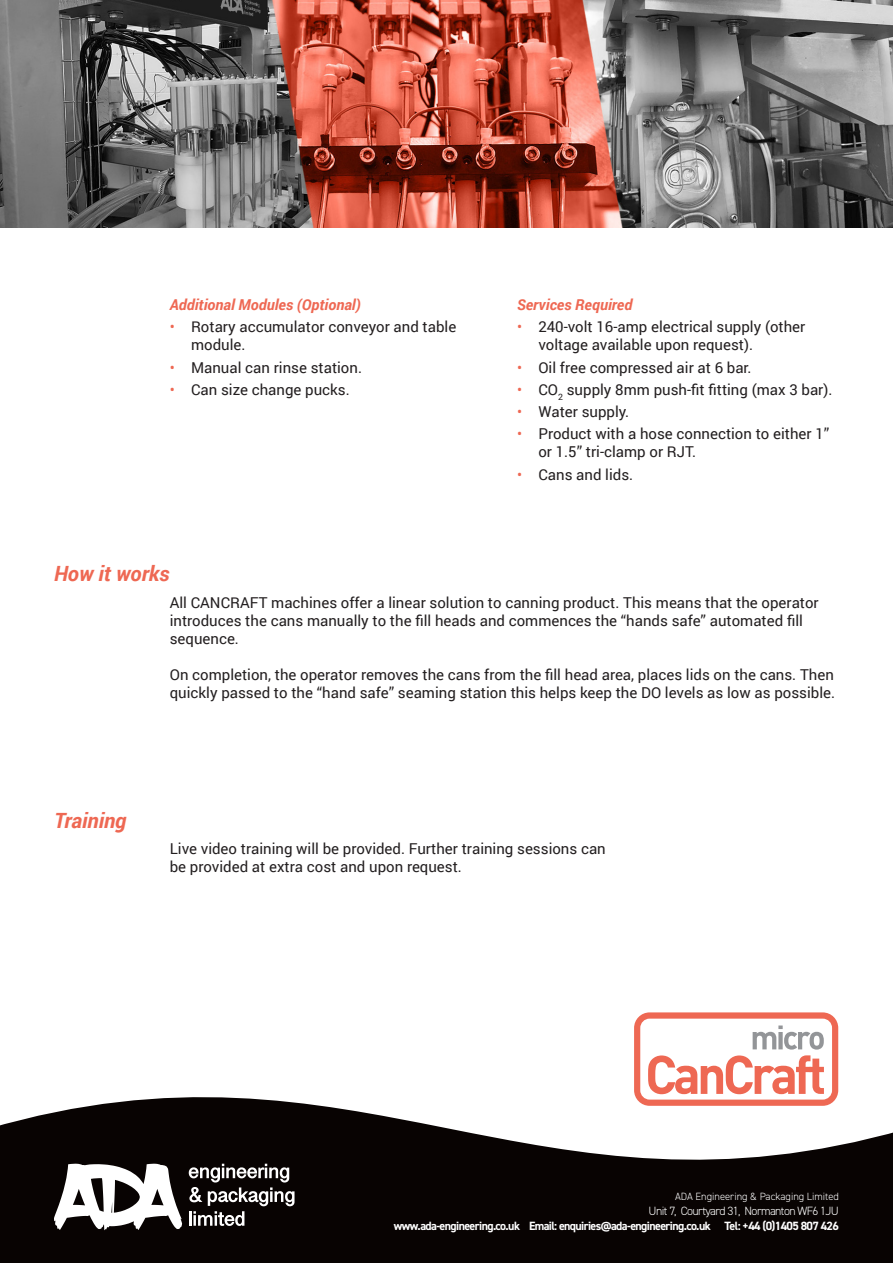
<style>
.page{position:relative;width:893px;height:1263px;background:#fff}
.page>*{position:absolute;margin:0;border:0;box-sizing:border-box;transform-origin:0 0}
.t1{font:italic 700 21px "Roboto";color:#ee6853}
.Bullets{font:15px/18px "Roboto";color:#231f20}
.Sub_heading{font:italic 700 15px "Roboto";color:#ee6853}
.t2{font:700 12px "DIN2014";letter-spacing:-.05em;color:#fff}
.t3{font:300 12px "DIN2014";letter-spacing:-.05em;color:#fff}
.t4{font:300 10.5px "DIN2014";color:#fff}
.s1{color:#ee6853}
</style>
<div class="page">
<svg style="left:0;top:1026px;width:893px;height:237px;fill:#080302"></svg>
<svg style="left:54px;top:1164px;width:128px;height:66px"></svg>
<svg style="left:189px;top:1164px;width:106px;height:62px"></svg>
<svg style="left:634px;top:1012px;width:204px;height:94px"></svg>
<img style="left:0;top:0;width:893px;height:227px">
<p class="Sub_heading" style="left:170px;top:294px;width:192px">Additional Modules (Optional)</p>
<p class="Bullets" style="left:191px;top:318px;width:267px;text-indent:-21px"><span class="s1">•</span> Rotary accumulator conveyor and table module.</p>
<p class="Bullets" style="left:170px;top:358px;width:194px"><span class="s1">•</span> Manual can rinse station.</p>
<p class="Bullets" style="left:170px;top:380px;width:181px"><span class="s1">•</span> Can size change pucks.</p>
<p class="t1" style="left:54px;top:559px;width:117px">How it works</p>
<p class="Sub_heading" style="left:517px;top:294px;width:117px">Services Required</p>
<p class="Bullets" style="left:538px;top:318px;width:268px;text-indent:-21px"><span class="s1">•</span> 240-volt 16-amp electrical supply (other voltage available upon request).</p>
<p class="Bullets" style="left:517px;top:358px;width:236px"><span class="s1">•</span> Oil free compressed air at 6 bar.</p>
<p class="Bullets" style="left:517px;top:380px;width:317px"><span class="s1">•</span> CO<sub>2</sub> supply 8mm push-fit fitting (max 3 bar).</p>
<p class="Bullets" style="left:517px;top:402px;width:114px"><span class="s1">•</span> Water supply.</p>
<p class="Bullets" style="left:538px;top:425px;width:292px;text-indent:-21px"><span class="s1">•</span> Product with a hose connection to either 1” or 1.5” tri-clamp or RJT.</p>
<p class="Bullets" style="left:517px;top:465px;width:118px"><span class="s1">•</span> Cans and lids.</p>
<p class="Bullets" style="left:170px;top:593px;width:650px">All CANCRAFT machines offer a linear solution to canning product. This means that the operator</p>
<p class="Bullets" style="left:170px;top:611px;width:635px">introduces the cans manually to the fill heads and commences the “hands safe” automated fill</p>
<p class="Bullets" style="left:170px;top:629px;width:71px">sequence.</p>
<p class="Bullets" style="left:170px;top:665px;width:666px">On completion, the operator removes the cans from the fill head area, places lids on the cans. Then</p>
<p class="Bullets" style="left:170px;top:683px;width:667px">quickly passed to the “hand safe” seaming station this helps keep the DO levels as low as possible.</p>
<p class="t1" style="left:54px;top:806px;width:74px">Training</p>
<p class="Bullets" style="left:170px;top:839px;width:437px">Live video training will be provided. Further training sessions can</p>
<p class="Bullets" style="left:170px;top:857px;width:294px">be provided at extra cost and upon request.</p>
<p class="t4" style="left:675px;top:1190px;width:165px">ADA Engineering &amp; Packaging Limited</p>
<p class="t3" style="left:649px;top:1204px;width:192px">Unit 7, Courtyard 31, Normanton WF6 1JU</p>
<p class="t2" style="left:394px;top:1218px;width:447px">www.ada-engineering.co.uk Email: enquiries@ada-engineering.co.uk Tel: +44 (0)1405 807 426</p>
</div>
